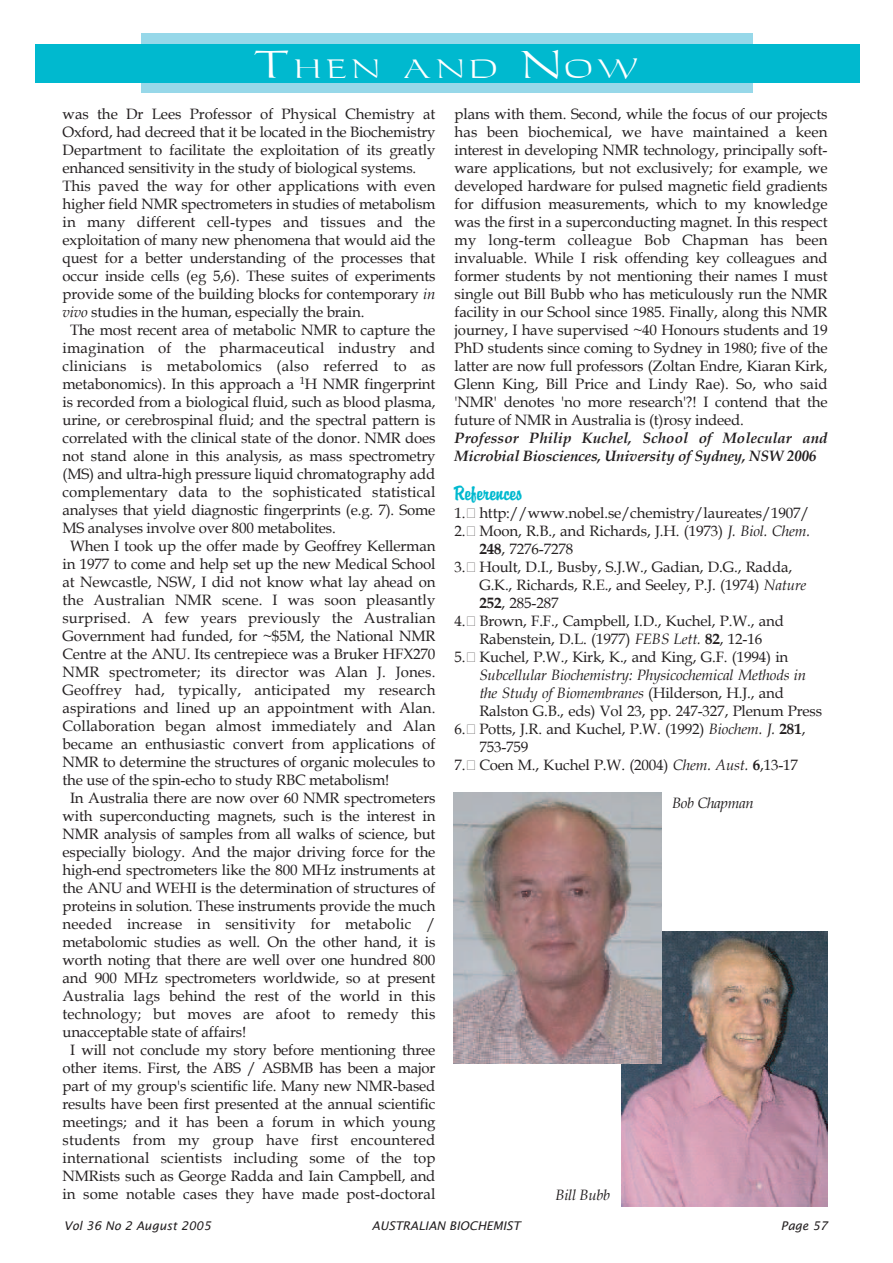
<style>
.page{position:relative;width:893px;height:1263px;background:#fff}
.page>*{position:absolute;margin:0;border:0;box-sizing:border-box;transform-origin:0 0}
.t1{font:36px "Carolus";letter-spacing:.075em;color:#fff;scale:1.25 1}
.t2{font:18px "Brody";color:#00b9cf}
.t3{font:15px/18px "Book Antiqua";letter-spacing:-.01em;color:#231f20}
.t4{font:15px "Book Antiqua";letter-spacing:.01em;color:#231f20}
.t5{font:italic 15px/18px "Book Antiqua";letter-spacing:-.01em;color:#231f20}
.t6{font:italic 700 15px/18px "Book Antiqua";letter-spacing:-.01em;color:#231f20}
.t7{font:15px "Book Antiqua";letter-spacing:.015em;color:#231f20}
.t8{font:italic 12px "Lucida Sans";color:#231f20}
.s1{font-style:italic}
.s2{font-weight:700}
.s3{font-style:normal}
</style>
<div class="page">
<div style="left:141px;top:33px;width:611px;height:60px;background:#97d8e9"></div>
<div style="left:35px;top:44px;width:825px;height:38px;background:#00b9cf"></div>
<img style="left:622px;top:931px;width:205px;height:275px">
<img style="left:454px;top:792px;width:208px;height:271px">
<h1 class="t1" style="left:253px;top:46px;width:310px">Then and Now</h1>
<p class="t3" style="left:63px;top:104px;width:374px">was the Dr Lees Professor of Physical Chemistry at</p>
<p class="t3" style="left:62px;top:122px;width:374px">Oxford, had decreed that it be located in the Biochemistry</p>
<p class="t3" style="left:63px;top:140px;width:374px">Department to facilitate the exploitation of its greatly</p>
<p class="t3" style="left:63px;top:158px;width:355px">enhanced sensitivity in the study of biological systems.</p>
<p class="t3" style="left:63px;top:176px;width:374px">This paved the way for other applications with even</p>
<p class="t3" style="left:62px;top:194px;width:374px">higher field NMR spectrometers in studies of metabolism</p>
<p class="t4" style="left:62px;top:211px;width:374px">in many different cell-types and tissues and the</p>
<p class="t3" style="left:62px;top:230px;width:374px">exploitation of many new phenomena that would aid the</p>
<p class="t3" style="left:62px;top:248px;width:374px">quest for a better understanding of the processes that</p>
<p class="t3" style="left:62px;top:266px;width:374px">occur inside cells (eg 5,6). These suites of experiments</p>
<p class="t3" style="left:62px;top:284px;width:374px">provide some of the building blocks for contemporary <span class="s1">in</span></p>
<p class="t3" style="left:62px;top:302px;width:304px"><span class="s1">vivo</span> studies in the human, especially the brain.</p>
<p class="t3" style="left:70px;top:320px;width:367px">The most recent area of metabolic NMR to capture the</p>
<p class="t4" style="left:62px;top:337px;width:374px">imagination of the pharmaceutical industry and</p>
<p class="t7" style="left:63px;top:355px;width:374px">clinicians is metabolomics (also referred to as</p>
<p class="t3" style="left:63px;top:374px;width:374px">metabonomics). In this approach a <sup>1</sup>H NMR fingerprint</p>
<p class="t3" style="left:63px;top:392px;width:374px">is recorded from a biological fluid, such as blood plasma,</p>
<p class="t3" style="left:62px;top:410px;width:374px">urine, or cerebrospinal fluid; and the spectral pattern is</p>
<p class="t3" style="left:62px;top:428px;width:374px">correlated with the clinical state of the donor. NMR does</p>
<p class="t3" style="left:62px;top:446px;width:374px">not stand alone in this analysis, as mass spectrometry</p>
<p class="t3" style="left:62px;top:464px;width:374px">(MS) and ultra-high pressure liquid chromatography add</p>
<p class="t3" style="left:62px;top:482px;width:374px">complementary data to the sophisticated statistical</p>
<p class="t3" style="left:62px;top:500px;width:374px">analyses that yield diagnostic fingerprints (e.g. 7). Some</p>
<p class="t3" style="left:62px;top:518px;width:275px">MS analyses involve over 800 metabolites.</p>
<p class="t3" style="left:70px;top:536px;width:367px">When I took up the offer made by Geoffrey Kellerman</p>
<p class="t3" style="left:62px;top:554px;width:374px">in 1977 to come and help set up the new Medical School</p>
<p class="t3" style="left:62px;top:572px;width:374px">at Newcastle, NSW, I did not know what lay ahead on</p>
<p class="t3" style="left:62px;top:590px;width:374px">the Australian NMR scene. I was soon pleasantly</p>
<p class="t4" style="left:62px;top:607px;width:374px">surprised. A few years previously the Australian</p>
<p class="t3" style="left:63px;top:626px;width:374px">Government had funded, for ~$5M, the National NMR</p>
<p class="t3" style="left:62px;top:644px;width:374px">Centre at the ANU. Its centrepiece was a Bruker HFX270</p>
<p class="t3" style="left:62px;top:662px;width:374px">NMR spectrometer; its director was Alan J. Jones.</p>
<p class="t4" style="left:62px;top:679px;width:374px">Geoffrey had, typically, anticipated my research</p>
<p class="t3" style="left:63px;top:698px;width:374px">aspirations and lined up an appointment with Alan.</p>
<p class="t3" style="left:63px;top:716px;width:374px">Collaboration began almost immediately and Alan</p>
<p class="t3" style="left:63px;top:734px;width:374px">became an enthusiastic convert from applications of</p>
<p class="t3" style="left:63px;top:752px;width:374px">NMR to determine the structures of organic molecules to</p>
<p class="t3" style="left:62px;top:770px;width:328px">the use of the spin-echo to study RBC metabolism!</p>
<p class="t3" style="left:70px;top:788px;width:367px">In Australia there are now over 60 NMR spectrometers</p>
<p class="t3" style="left:62px;top:806px;width:374px">with superconducting magnets, such is the interest in</p>
<p class="t3" style="left:62px;top:824px;width:374px">NMR analysis of samples from all walks of science, but</p>
<p class="t3" style="left:62px;top:842px;width:374px">especially biology. And the major driving force for the</p>
<p class="t3" style="left:62px;top:860px;width:374px">high-end spectrometers like the 800 MHz instruments at</p>
<p class="t3" style="left:63px;top:878px;width:374px">the ANU and WEHI is the determination of structures of</p>
<p class="t3" style="left:63px;top:896px;width:374px">proteins in solution. These instruments provide the much</p>
<p class="t7" style="left:63px;top:913px;width:374px">needed increase in sensitivity for metabolic /</p>
<p class="t3" style="left:63px;top:932px;width:374px">metabolomic studies as well. On the other hand, it is</p>
<p class="t3" style="left:63px;top:950px;width:374px">worth noting that there are well over one hundred 800</p>
<p class="t3" style="left:63px;top:968px;width:374px">and 900 MHz spectrometers worldwide, so at present</p>
<p class="t3" style="left:63px;top:986px;width:374px">Australia lags behind the rest of the world in this</p>
<p class="t4" style="left:63px;top:1003px;width:374px">technology; but moves are afoot to remedy this</p>
<p class="t3" style="left:63px;top:1022px;width:185px">unacceptable state of affairs!</p>
<p class="t3" style="left:70px;top:1040px;width:367px">I will not conclude my story before mentioning three</p>
<p class="t3" style="left:62px;top:1058px;width:374px">other items. First, the ABS / ASBMB has been a major</p>
<p class="t3" style="left:62px;top:1076px;width:374px">part of my group's scientific life. Many new NMR-based</p>
<p class="t3" style="left:62px;top:1094px;width:374px">results have been first presented at the annual scientific</p>
<p class="t3" style="left:62px;top:1112px;width:374px">meetings; and it has been a forum in which young</p>
<p class="t4" style="left:62px;top:1129px;width:374px">students from my group have first encountered</p>
<p class="t4" style="left:62px;top:1147px;width:374px">international scientists including some of the top</p>
<p class="t3" style="left:62px;top:1166px;width:374px">NMRists such as George Radda and Iain Campbell, and</p>
<p class="t3" style="left:62px;top:1184px;width:374px">in some notable cases they have made post-doctoral</p>
<p class="t3" style="left:455px;top:104px;width:374px;text-align:justify">plans with them. Second, while the focus of our projects has been biochemical, we have maintained a keen interest in developing NMR technology, principally soft&shy;ware applications, but not exclusively; for example, we developed hardware for pulsed magnetic field gradients for diffusion measurements, which to my knowledge was the first in a superconducting magnet. In this respect my long-term colleague Bob Chapman has been invaluable. While I risk offending key colleagues and former students by not mentioning their names I must single out Bill Bubb who has meticulously run the NMR facility in our School since 1985. Finally, along this NMR journey, I have supervised ~40 Honours students and 19<br>PhD students since coming to Sydney in 1980; five of the latter are now full professors (Zoltan Endre, Kiaran Kirk, Glenn King, Bill Price and Lindy Rae). So, who said 'NMR' denotes 'no more research'?! I contend that the future of NMR in Australia is (t)rosy indeed.</p>
<p class="t6" style="left:455px;top:428px;width:374px">Professor Philip Kuchel, School of Molecular and<br>Microbial Biosciences, University of Sydney, NSW 2006</p>
<p class="t2" style="left:455px;top:482px;width:70px">References</p>
<p class="t3" style="left:455px;top:504px;width:356px">1. http://www.nobel.se/chemistry/laureates/1907/</p>
<p class="t3" style="left:479px;top:522px;width:332px;text-indent:-25px">2. Moon, R.B., and Richards, J.H. (1973) <span class="s1">J. Biol. Chem.<br></span><span class="s2">248</span>, 7276-7278</p>
<p class="t3" style="left:479px;top:558px;width:329px;text-indent:-25px">3. Hoult, D.I., Busby, S.J.W., Gadian, D.G., Radda,<br>G.K., Richards, R.E., and Seeley, P.J. (1974) <span class="s1">Nature<br></span><span class="s2">252</span>, 285-287</p>
<p class="t3" style="left:455px;top:612px;width:331px;text-align:center">4. Brown, F.F., Campbell, I.D., Kuchel, P.W., and<br>Rabenstein, D.L. (1977) <span class="s1">FEBS Lett.</span> <span class="s2">82</span>, 12-16</p>
<p class="t3" style="left:455px;top:648px;width:335px">5. Kuchel, P.W., Kirk, K., and King, G.F. (1994) in</p>
<p class="t5" style="left:479px;top:666px;width:344px">Subcellular Biochemistry: Physicochemical Methods in the Study of Biomembranes <span class="s3">(Hilderson, H.J., and<br>Ralston G.B., eds) Vol 23, pp. 247-327, Plenum Press</span></p>
<p class="t3" style="left:479px;top:720px;width:328px;text-indent:-25px">6. Potts, J.R. and Kuchel, P.W. (1992) <span class="s1">Biochem. J.</span> <span class="s2">281</span>,<br>753-759</p>
<p class="t3" style="left:455px;top:756px;width:345px">7. Coen M., Kuchel P.W. (2004) <span class="s1">Chem. Aust.</span> <span class="s2">6</span>,13-17</p>
<p class="t5" style="left:672px;top:793px;width:83px">Bob Chapman</p>
<p class="t5" style="left:556px;top:1185px;width:56px">Bill Bubb</p>
<p class="t8" style="left:64px;top:1218px;width:149px">Vol 36 No 2 August 2005</p>
<p class="t8" style="left:372px;top:1218px;width:150px">AUSTRALIAN BIOCHEMIST</p>
<p class="t8" style="left:781px;top:1218px;width:48px">Page 57</p>
</div>
